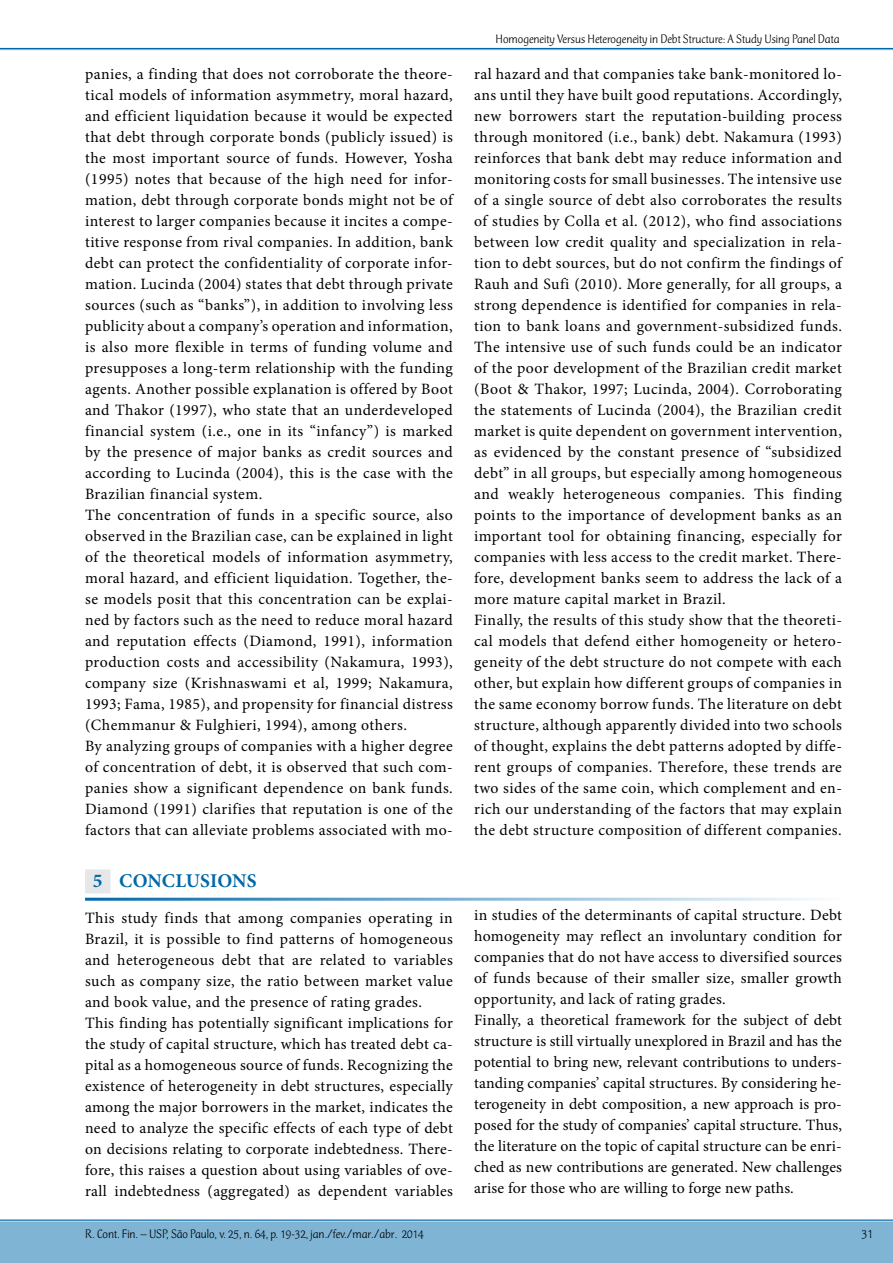
<style>
.page{position:relative;width:893px;height:1263px;background:#fff}
.page>*{position:absolute;margin:0;border:0;box-sizing:border-box;transform-origin:0 0}
.t1{font:700 19.5px "Minion Pro";color:#0069aa}
.t2{font:15.75px/21px "Minion Pro";letter-spacing:.025em;color:#000}
.t3{font:300 13.5px "CT Mercurius Std";color:#000}
.t4{font:300 12.75px "CT Mercurius Std";color:#000}
</style>
<div class="page">
<hr style="left:0;top:49px;width:893px;height:1px;background:#e6e7e8">
<hr style="left:0;top:48px;width:893px;height:1px;background:#0069aa">
<div style="left:0;top:1221px;width:893px;height:42px;background:#80b4d5"></div>
<hr style="left:0;top:1219px;width:893px;height:2px;background:#3387bb">
<div style="left:85px;top:869px;width:26px;height:24px;background:#e6e7e8"></div>
<p class="t4" style="left:496px;top:32px;width:345px">Homogeneity Versus Heterogeneity in Debt Structure: A Study Using Panel Data</p>
<p class="t2" style="left:85px;top:64px;width:369px">panies, a finding that does not corroborate the theore&shy;tical models of information asymmetry, moral hazard, and efficient liquidation because it would be expected that debt through corporate bonds (publicly issued) is the most important source of funds. However, Yosha (1995) notes that because of the high need for infor&shy;mation, debt through corporate bonds might not be of interest to larger companies because it incites a compe&shy;titive response from rival companies. In addition, bank debt can protect the confidentiality of corporate infor&shy;mation. Lucinda (2004) states that debt through private sources (such as “banks”), in addition to involving less publicity about a company’s operation and information, is also more flexible in terms of funding volume and presupposes a long-term relationship with the funding agents. Another possible explanation is offered by Boot and Thakor (1997), who state that an underdeveloped financial system (i.e., one in its “infancy”) is marked by the presence of major banks as credit sources and according to Lucinda (2004), this is the case with the Brazilian financial system.<br>The concentration of funds in a specific source, also observed in the Brazilian case, can be explained in light of the theoretical models of information asymmetry, moral hazard, and efficient liquidation. Together, the&shy;se models posit that this concentration can be explai&shy;ned by factors such as the need to reduce moral hazard and reputation effects (Diamond, 1991), information production costs and accessibility (Nakamura, 1993), company size (Krishnaswami et al, 1999; Nakamura, 1993; Fama, 1985), and propensity for financial distress (Chemmanur &amp; Fulghieri, 1994), among others.<br>By analyzing groups of companies with a higher degree of concentration of debt, it is observed that such com&shy;panies show a significant dependence on bank funds.<br>Diamond (1991) clarifies that reputation is one of the factors that can alleviate problems associated with mo-</p>
<p class="t2" style="left:474px;top:64px;width:369px">ral hazard and that companies take bank-monitored lo&shy;ans until they have built good reputations. Accordingly, new borrowers start the reputation-building process through monitored (i.e., bank) debt. Nakamura (1993) reinforces that bank debt may reduce information and monitoring costs for small businesses. The intensive use of a single source of debt also corroborates the results of studies by Colla et al. (2012), who find associations between low credit quality and specialization in rela&shy;tion to debt sources, but do not confirm the findings of Rauh and Sufi (2010). More generally, for all groups, a strong dependence is identified for companies in rela&shy;tion to bank loans and government-subsidized funds.<br>The intensive use of such funds could be an indicator of the poor development of the Brazilian credit market (Boot &amp; Thakor, 1997; Lucinda, 2004). Corroborating the statements of Lucinda (2004), the Brazilian credit market is quite dependent on government intervention, as evidenced by the constant presence of “subsidized debt” in all groups, but especially among homogeneous and weakly heterogeneous companies. This finding points to the importance of development banks as an important tool for obtaining financing, especially for companies with less access to the credit market. There&shy;fore, development banks seem to address the lack of a more mature capital market in Brazil.<br>Finally, the results of this study show that the theoreti&shy;cal models that defend either homogeneity or hetero&shy;geneity of the debt structure do not compete with each other, but explain how different groups of companies in the same economy borrow funds. The literature on debt structure, although apparently divided into two schools of thought, explains the debt patterns adopted by diffe&shy;rent groups of companies. Therefore, these trends are two sides of the same coin, which complement and en&shy;rich our understanding of the factors that may explain the debt structure composition of different companies.</p>
<p class="t1" style="left:93px;top:867px;width:163px">5 CONCLUSIONS</p>
<p class="t2" style="left:85px;top:908px;width:369px">This study finds that among companies operating in Brazil, it is possible to find patterns of homogeneous and heterogeneous debt that are related to variables such as company size, the ratio between market value and book value, and the presence of rating grades.<br>This finding has potentially significant implications for the study of capital structure, which has treated debt ca&shy;pital as a homogeneous source of funds. Recognizing the existence of heterogeneity in debt structures, especially among the major borrowers in the market, indicates the need to analyze the specific effects of each type of debt on decisions relating to corporate indebtedness. There&shy;fore, this raises a question about using variables of ove&shy;rall indebtedness (aggregated) as dependent variables</p>
<p class="t2" style="left:474px;top:905px;width:369px">in studies of the determinants of capital structure. Debt homogeneity may reflect an involuntary condition for companies that do not have access to diversified sources of funds because of their smaller size, smaller growth opportunity, and lack of rating grades.<br>Finally, a theoretical framework for the subject of debt structure is still virtually unexplored in Brazil and has the potential to bring new, relevant contributions to unders&shy;tanding companies’ capital structures. By considering he&shy;terogeneity in debt composition, a new approach is pro&shy;posed for the study of companies’ capital structure. Thus, the literature on the topic of capital structure can be enri&shy;ched as new contributions are generated. New challenges arise for those who are willing to forge new paths.</p>
<p class="t4" style="left:85px;top:1227px;width:340px">R. Cont. Fin. – USP, São Paulo, v. 25, n. 64, p. 19-32, jan./fev./mar./abr. 2014</p>
<p class="t3" style="left:861px;top:1227px;width:13px">31</p>
</div>
